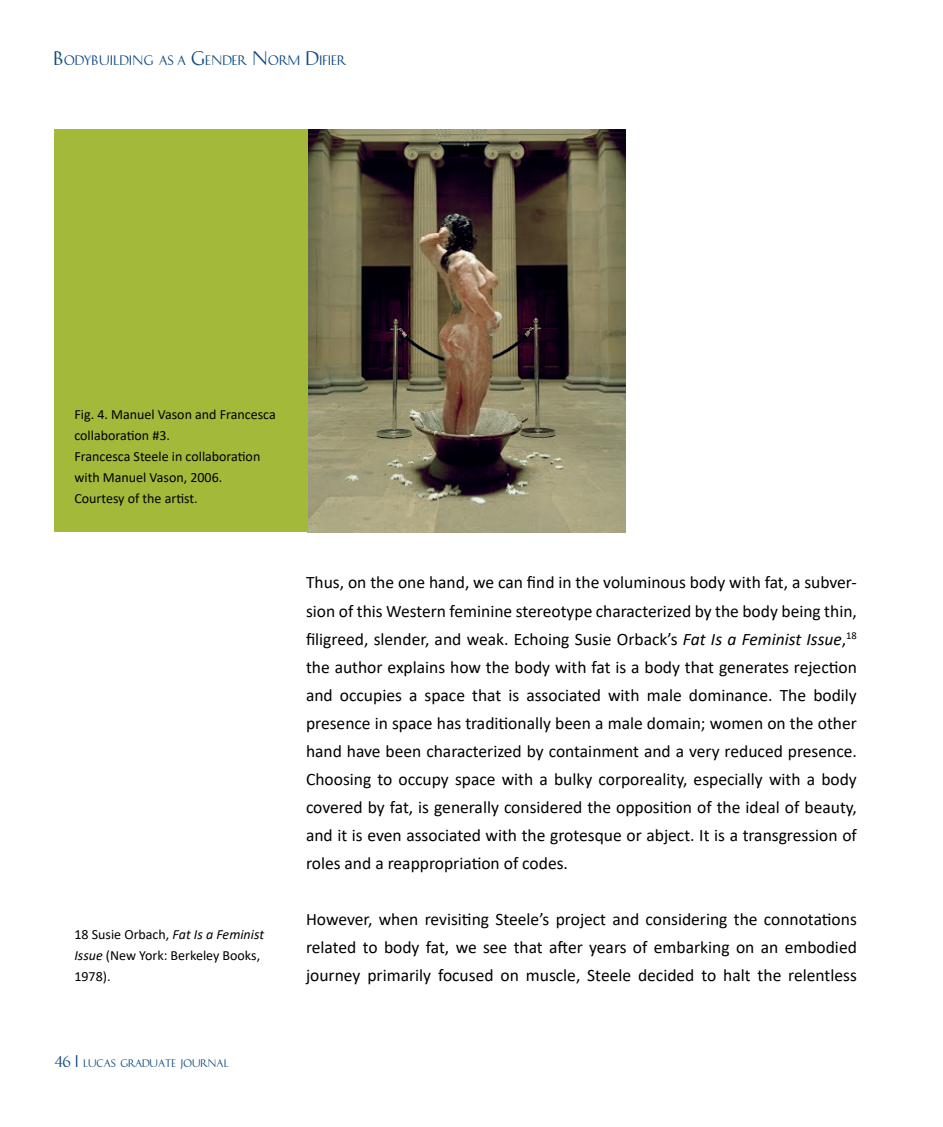
<style>
.page{position:relative;width:943px;height:1127px;background:#fff}
.page>*{position:absolute;margin:0;border:0;box-sizing:border-box;transform-origin:0 0}
.t1{font:17.5px/28px "Calibri";color:#000001;text-align:justify}
.t2{font:14px/21px "Calibri";color:#000001}
.t3{font:12.25px "History Two";color:#0d4880}
.t4{font:9.8px "History Two";color:#0d4981}
.s1{font-size:17.5px}
.s2{font-style:italic}
.s3{font-size:14px}
</style>
<div class="page">
<img style="left:307px;top:129px;width:318px;height:403px">
<div style="left:55px;top:129px;width:253px;height:402px;background:#a2b939"></div>
<p class="t3" style="left:53px;top:53px;width:294px"><span class="s1">B</span>ODYBUILDING AS A <span class="s1">G</span>ENDER <span class="s1">N</span>ORM <span class="s1">D</span>IFIER</p>
<p class="t2" style="left:74px;top:403px;width:203px">Fig. 4. Manuel Vason and Francesca collaboration #3.<br>Francesca Steele in collaboration with Manuel Vason, 2006.<br>Courtesy of the artist.</p>
<p class="t2" style="left:74px;top:922px;width:191px">18 Susie Orbach, <span class="s2">Fat Is a Feminist<br>Issue</span> (New York: Berkeley Books,<br>1978).</p>
<p class="t4" style="left:55px;top:1057px;width:176px"><span class="s3">46 |</span> LUCAS GRADUATE JOURNAL</p>
<p class="t1" style="left:306px;top:568px;width:552px">Thus, on the one hand, we can find in the voluminous body with fat, a subver&shy;sion of this Western feminine stereotype characterized by the body being thin, filigreed, slender, and weak. Echoing Susie Orback’s <span class="s2">Fat Is a Feminist Issue</span>,<sup>18 </sup>the author explains how the body with fat is a body that generates rejection and occupies a space that is associated with male dominance. The bodily presence in space has traditionally been a male domain; women on the other hand have been characterized by containment and a very reduced presence.<br>Choosing to occupy space with a bulky corporeality, especially with a body covered by fat, is generally considered the opposition of the ideal of beauty, and it is even associated with the grotesque or abject. It is a transgression of roles and a reappropriation of codes.</p>
<p class="t1" style="left:306px;top:904px;width:552px">However, when revisiting Steele’s project and considering the connotations related to body fat, we see that after years of embarking on an embodied journey primarily focused on muscle, Steele decided to halt the relentless</p>
</div>
